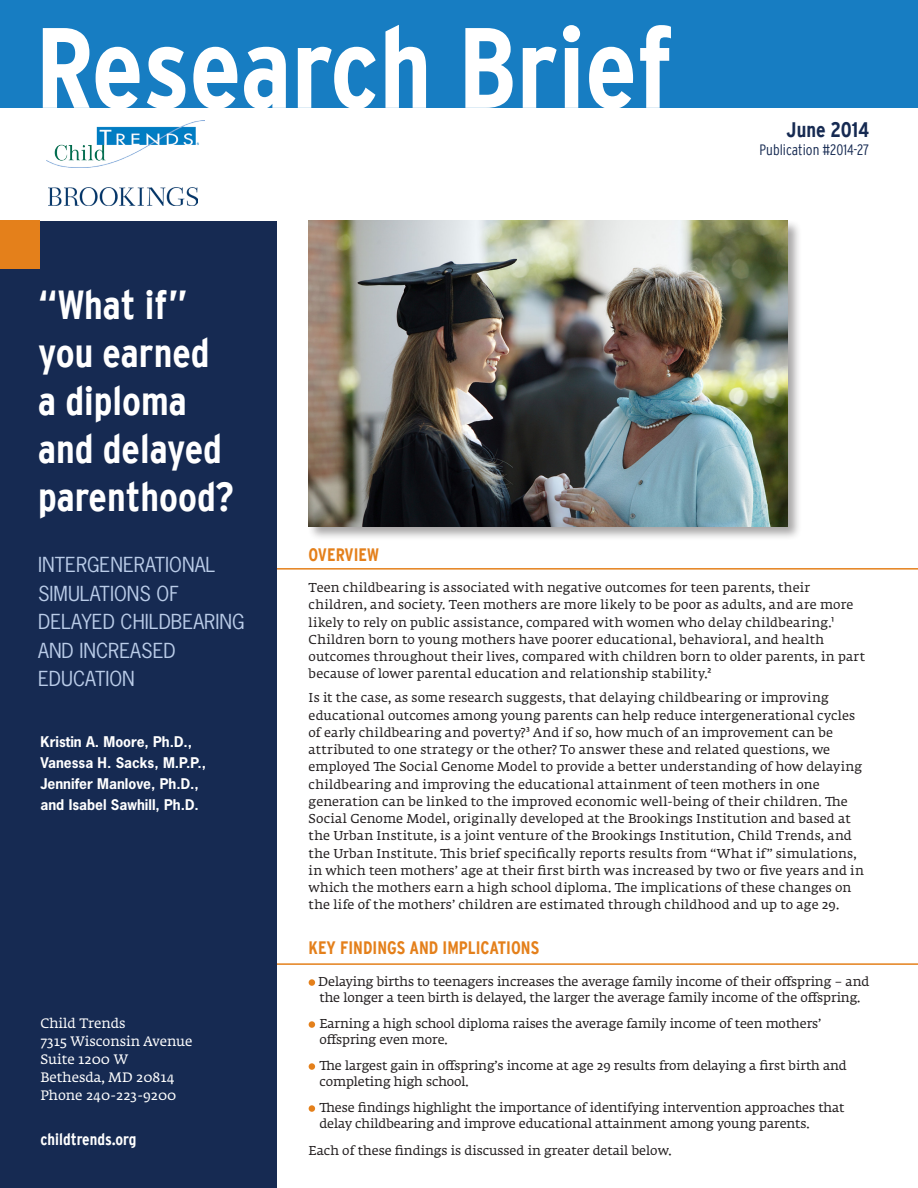
<style>
.page{position:relative;width:918px;height:1188px;background:#fff}
.page>*{position:absolute;margin:0;border:0;box-sizing:border-box;transform-origin:0 0}
.t1{font:700 condensed 114px "Interstate";letter-spacing:-.005em;color:#fff}
.t2{font:700 condensed 40.5px/48px "Interstate";color:#fff}
.t3{font:700 condensed 21px "Interstate";color:#162a52}
.t4{font:19.5px/28.5px "News Gothic Std";color:#bacce8}
.ChT-Heading_no_rule{font:700 condensed 18px "Interstate";color:#e4801b}
.t5{font:700 condensed 16.5px "Interstate";color:#fff}
.t6{font:300 condensed 15px "Interstate";color:#162a52}
.t7{font:700 13.8px/21px "News Gothic Std";color:#fff}
.t8{font:13.5px/18px "Fedra Serif A Std";color:#fff}
.ChT-Copy{font:12.75px/17.2px "Fedra Serif A Std";letter-spacing:.015em;color:#231f20}
.ChT-bullet{font:12.75px/16.5px "Fedra Serif A Std";letter-spacing:-.005em;color:#231f20}
</style>
<div class="page">
<hr style="left:271px;top:568px;width:647px;height:2px;background:#e4801b">
<hr style="left:257px;top:963px;width:661px;height:2px;background:#e4801b">
<div style="left:0;top:0;width:276px;height:1188px;background:#162a52"></div>
<div style="left:0;top:0;width:918px;height:108px;background:#177dc2"></div>
<div style="left:0;top:108px;width:918px;height:112px;background:#fff"></div>
<img style="left:47px;top:121px;width:154px;height:46px">
<div style="left:0;top:221px;width:40px;height:48px;background:#e4801b"></div>
<div style="left:309px;top:979px;width:6px;height:7px;background:#e4801b;border-radius:50%"></div>
<div style="left:309px;top:1021px;width:6px;height:7px;background:#e4801b;border-radius:50%"></div>
<div style="left:309px;top:1063px;width:6px;height:7px;background:#e4801b;border-radius:50%"></div>
<div style="left:309px;top:1105px;width:6px;height:7px;background:#e4801b;border-radius:50%"></div>
<div style="left:307px;top:219px;width:495px;height:322px;background:#231f20;opacity:.4"></div>
<img style="left:309px;top:221px;width:478px;height:305px">
<img style="left:49px;top:187px;width:148px;height:19px">
<p class="t1" style="left:35px;top:4px;width:639px">Research Brief</p>
<p class="t3" style="left:787px;top:118px;width:84px">June 2014</p>
<p class="t6" style="left:760px;top:141px;width:111px">Publication #2014-27</p>
<p class="t2" style="left:38px;top:280px;width:197px">“What if” you earned a diploma and delayed parenthood?</p>
<p class="t4" style="left:38px;top:550px;width:208px">INTERGENERATIONAL<br>SIMULATIONS OF<br>DELAYED CHILDBEARING<br>AND INCREASED<br>EDUCATION</p>
<p class="t7" style="left:40px;top:731px;width:167px">Kristin A. Moore, Ph.D.,<br>Vanessa H. Sacks, M.P.P.,<br>Jennifer Manlove, Ph.D., and Isabel Sawhill, Ph.D.</p>
<p class="t8" style="left:40px;top:1015px;width:87px">Child Trends</p>
<p class="t8" style="left:40px;top:1033px;width:154px">7315 Wisconsin Avenue<br>Suite 1200 W</p>
<p class="t8" style="left:40px;top:1069px;width:136px">Bethesda, MD 20814</p>
<p class="t8" style="left:40px;top:1087px;width:138px">Phone 240-223-9200</p>
<p class="t5" style="left:40px;top:1130px;width:98px">childtrends.org</p>
<p class="ChT-Heading_no_rule" style="left:309px;top:544px;width:72px">OVERVIEW</p>
<p class="ChT-Copy" style="left:309px;top:580px;width:558px">Teen childbearing is associated with negative outcomes for teen parents, their children, and society. Teen mothers are more likely to be poor as adults, and are more likely to rely on public assistance, compared with women who delay childbearing.¹<br>Children born to young mothers have poorer educational, behavioral, and health outcomes throughout their lives, compared with children born to older parents, in part because of lower parental education and relationship stability.²</p>
<p class="ChT-Copy" style="left:309px;top:690px;width:557px">Is it the case, as some research suggests, that delaying childbearing or improving educational outcomes among young parents can help reduce intergenerational cycles of early childbearing and poverty?³ And if so, how much of an improvement can be attributed to one strategy or the other? To answer these and related questions, we employed The Social Genome Model to provide a better understanding of how delaying childbearing and improving the educational attainment of teen mothers in one generation can be linked to the improved economic well-being of their children. The Social Genome Model, originally developed at the Brookings Institution and based at the Urban Institute, is a joint venture of the Brookings Institution, Child Trends, and the Urban Institute. This brief specifically reports results from “What if” simulations, in which teen mothers’ age at their first birth was increased by two or five years and in which the mothers earn a high school diploma. The implications of these changes on the life of the mothers’ children are estimated through childhood and up to age 29.</p>
<p class="ChT-Heading_no_rule" style="left:309px;top:938px;width:232px">KEY FINDINGS AND IMPLICATIONS</p>
<p class="ChT-bullet" style="left:318px;top:974px;width:553px">Delaying births to teenagers increases the average family income of their offspring – and the longer a teen birth is delayed, the larger the average family income of the offspring.</p>
<p class="ChT-bullet" style="left:319px;top:1016px;width:503px">Earning a high school diploma raises the average family income of teen mothers’ offspring even more.</p>
<p class="ChT-bullet" style="left:319px;top:1058px;width:529px">The largest gain in offspring’s income at age 29 results from delaying a first birth and completing high school.</p>
<p class="ChT-bullet" style="left:319px;top:1100px;width:527px">These findings highlight the importance of identifying intervention approaches that delay childbearing and improve educational attainment among young parents.</p>
<p class="ChT-bullet" style="left:309px;top:1144px;width:365px">Each of these findings is discussed in greater detail below.</p>
</div>
